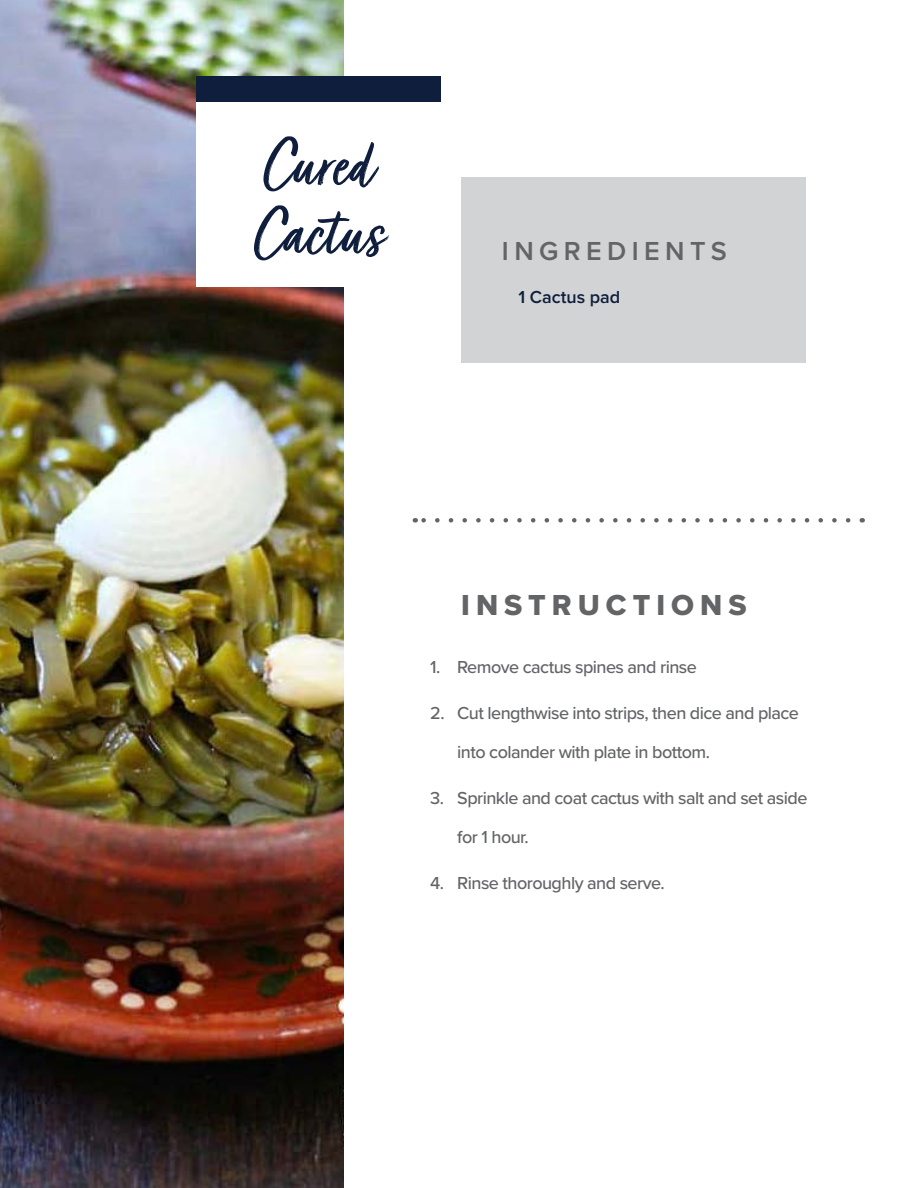
<style>
.page{position:relative;width:918px;height:1188px;background:#fff}
.page>*{position:absolute;margin:0;border:0;box-sizing:border-box;transform-origin:0 0}
.t1{font:73.5px/69px "Turbinado Pro";color:#0f1e3c}
.t2{font:30px "Proxima Nova Extrabld";letter-spacing:.2em;color:#636466}
.t3{font:600 27px "Proxima Nova";letter-spacing:.2em;color:#636466}
.t4{font:500 18px/39px "Proxima Nova";letter-spacing:-.03em;color:#636466}
.t5{font:600 18px "Proxima Nova";color:#0f1e3c}
</style>
<div class="page">
<img style="left:0;top:0;width:344px;height:1188px">
<div style="left:197px;top:102px;width:244px;height:185px;background:#fff"></div>
<div style="left:197px;top:76px;width:244px;height:26px;background:#0f1e3c"></div>
<svg style="left:422px;top:518px;width:426px;height:5px"></svg>
<div style="left:461px;top:177px;width:345px;height:186px;background:#d1d3d4"></div>
<h1 class="t1" style="left:254px;top:136px;width:130px">Cured<br>Cactus</h1>
<h3 class="t3" style="left:502px;top:231px;width:226px">INGREDIENTS</h3>
<p class="t5" style="left:518px;top:283px;width:103px">1 Cactus pad</p>
<h2 class="t2" style="left:461px;top:583px;width:287px">INSTRUCTIONS</h2>
<p class="t4" style="left:430px;top:647px;width:268px">1. Remove cactus spines and rinse</p>
<p class="t4" style="left:457px;top:693px;width:343px;text-indent:-27px">2. Cut lengthwise into strips, then dice and place into colander with plate in bottom.</p>
<p class="t4" style="left:457px;top:778px;width:352px;text-indent:-27px">3. Sprinkle and coat cactus with salt and set aside for 1 hour.</p>
<p class="t4" style="left:430px;top:863px;width:236px">4. Rinse thoroughly and serve.</p>
</div>
